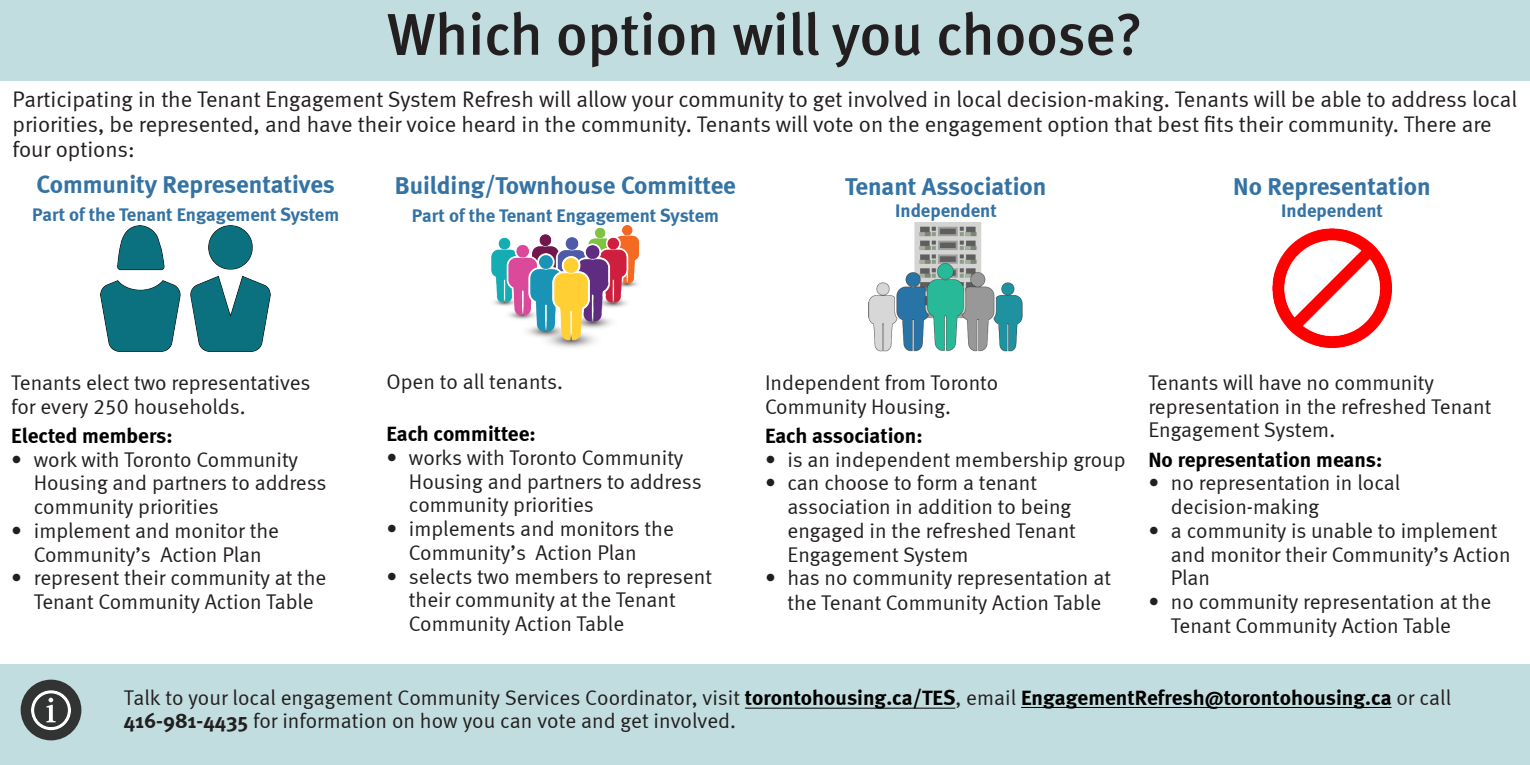
<style>
.page{position:relative;width:1530px;height:765px;background:#fff}
.page>*{position:absolute;margin:0;border:0;box-sizing:border-box;transform-origin:0 0}
.t1{font:58.75px "Meta Medium LF";color:#231f20}
.Heading_Style_1{font:25px "Meta Bold LF";color:#3473a4}
.t2{font:22.5px/25px "Meta Normal LF";color:#231f20}
.Paragraph_Style_1{font:21.25px/23.8px "Meta Normal LF";color:#231f20}
.Paragraph_Style_1-2{font:21.25px/23.8px "Meta Normal";color:#231f20}
.Paragraph_Style_5{font:21.25px "Meta Bold LF";color:#000}
.Heading_Style_1-2{font:18.75px "Meta Bold LF";color:#3473a4}
.s1{font-family:"Meta Normal"}
.s2{font-family:"Meta";font-weight:700;color:#000}
.s3{font-family:"Meta Normal LF"}
.s4{font-family:"Meta";font-weight:700}
</style>
<div class="page">
<div style="left:0;top:0;width:1530px;height:80px;background:#c1dddf"></div>
<img style="left:101px;top:225px;width:169px;height:127px">
<img style="left:491px;top:225px;width:149px;height:123px">
<img style="left:1272px;top:229px;width:120px;height:119px">
<div style="left:0;top:665px;width:1530px;height:100px;background:#c1dddf"></div>
<div style="left:21px;top:680px;width:60px;height:60px;background:#323333;border-radius:50%"></div>
<svg style="left:31px;top:690px;width:40px;height:41px"></svg>
<img style="left:869px;top:222px;width:154px;height:130px">
<hr style="left:745px;top:708px;width:210px;height:1px;background:#000">
<hr style="left:1021px;top:707px;width:371px;height:1px;background:#000">
<p class="t1" style="left:387px;top:0;width:757px">Which option will you choose?</p>
<p class="t2" style="left:13px;top:87px;width:1506px">Participating in the Tenant Engagement System Refresh will allow your community to get involved in local decision-making. Tenants will be able to address local priorities, be represented, and have their voice heard in the community. Tenants will vote on the engagement option that best fits their community. There are four options:</p>
<p class="Heading_Style_1" style="left:845px;top:171px;width:203px">Tenant Association</p>
<p class="Heading_Style_1-2" style="left:895px;top:199px;width:103px">Independent</p>
<p class="Heading_Style_1" style="left:37px;top:170px;width:300px">Community Representatives</p>
<p class="Heading_Style_1-2" style="left:32px;top:203px;width:309px">Part of the Tenant Engagement System</p>
<p class="Heading_Style_1" style="left:395px;top:171px;width:343px">Building/Townhouse Committee</p>
<p class="Heading_Style_1-2" style="left:412px;top:204px;width:309px">Part of the Tenant Engagement System</p>
<p class="Heading_Style_1" style="left:1233px;top:171px;width:199px">No Representation</p>
<p class="Heading_Style_1-2" style="left:1281px;top:199px;width:103px">Independent</p>
<p class="Paragraph_Style_1" style="left:11px;top:370px;width:301px">Tenants elect two representatives for every 250 households.</p>
<p class="Paragraph_Style_5" style="left:11px;top:423px;width:163px">Elected members:</p>
<p class="Paragraph_Style_1" style="left:34px;top:447px;width:294px;text-indent:-23px">• work with Toronto Community<br>Housing and partners to address community priorities</p>
<p class="Paragraph_Style_1" style="left:11px;top:518px;width:269px;text-align:center">• implement and monitor the<br>Community’s Action Plan</p>
<p class="Paragraph_Style_1" style="left:11px;top:566px;width:317px;text-align:center">• represent their community at the<br>Tenant Community Action Table</p>
<p class="Paragraph_Style_1" style="left:386px;top:370px;width:178px">Open to all tenants.</p>
<p class="Paragraph_Style_5" style="left:386px;top:421px;width:151px">Each committee:</p>
<p class="Paragraph_Style_1" style="left:409px;top:445px;width:294px;text-indent:-22px">• works with Toronto Community<br>Housing and partners to address community priorities</p>
<p class="Paragraph_Style_1" style="left:409px;top:517px;width:266px;text-indent:-22px">• implements and monitors the<br>Community’s Action Plan</p>
<p class="Paragraph_Style_1" style="left:409px;top:564px;width:305px;text-indent:-22px">• selects two members to represent their community at the Tenant<br>Community Action Table</p>
<p class="Paragraph_Style_1" style="left:765px;top:370px;width:235px">Independent from Toronto<br>Community Housing.</p>
<p class="Paragraph_Style_5" style="left:765px;top:423px;width:159px">Each association:</p>
<p class="Paragraph_Style_1" style="left:765px;top:447px;width:362px">• is an independent membership group</p>
<p class="Paragraph_Style_1" style="left:788px;top:471px;width:290px;text-indent:-22px">• can choose to form a tenant association in addition to being engaged in the refreshed Tenant<br>Engagement System</p>
<p class="Paragraph_Style_1" style="left:765px;top:565px;width:348px;line-height:25px;text-align:center">• has <span class="s1">no community representation</span> at the Tenant Community Action Table</p>
<p class="Paragraph_Style_1" style="left:1148px;top:370px;width:344px">Tenants will have no community representation in the refreshed Tenant<br>Engagement System.</p>
<p class="Paragraph_Style_5" style="left:1148px;top:447px;width:235px">No representation means:</p>
<p class="Paragraph_Style_1" style="left:1171px;top:471px;width:231px;text-indent:-22px">• no representation in local decision-making</p>
<p class="Paragraph_Style_1" style="left:1171px;top:518px;width:341px;text-indent:-22px">• a community is unable to implement and monitor their Community’s Action<br>Plan</p>
<p class="Paragraph_Style_1" style="left:1171px;top:590px;width:322px;text-indent:-22px">• no community representation at the<br>Tenant Community Action Table</p>
<p class="Paragraph_Style_1-2" style="left:124px;top:685px;width:1329px">Talk to your local engagement Community Services Coordinator, visit <span class="s2">torontohousing.ca/TES</span><span class="s3">, email</span> <span class="s2">EngagementRefresh@torontohousing.ca</span> <span class="s3">or call<br></span><span class="s4">416-981-4435</span> <span class="s3">for information on how you can vote and get involved.</span></p>
</div>
